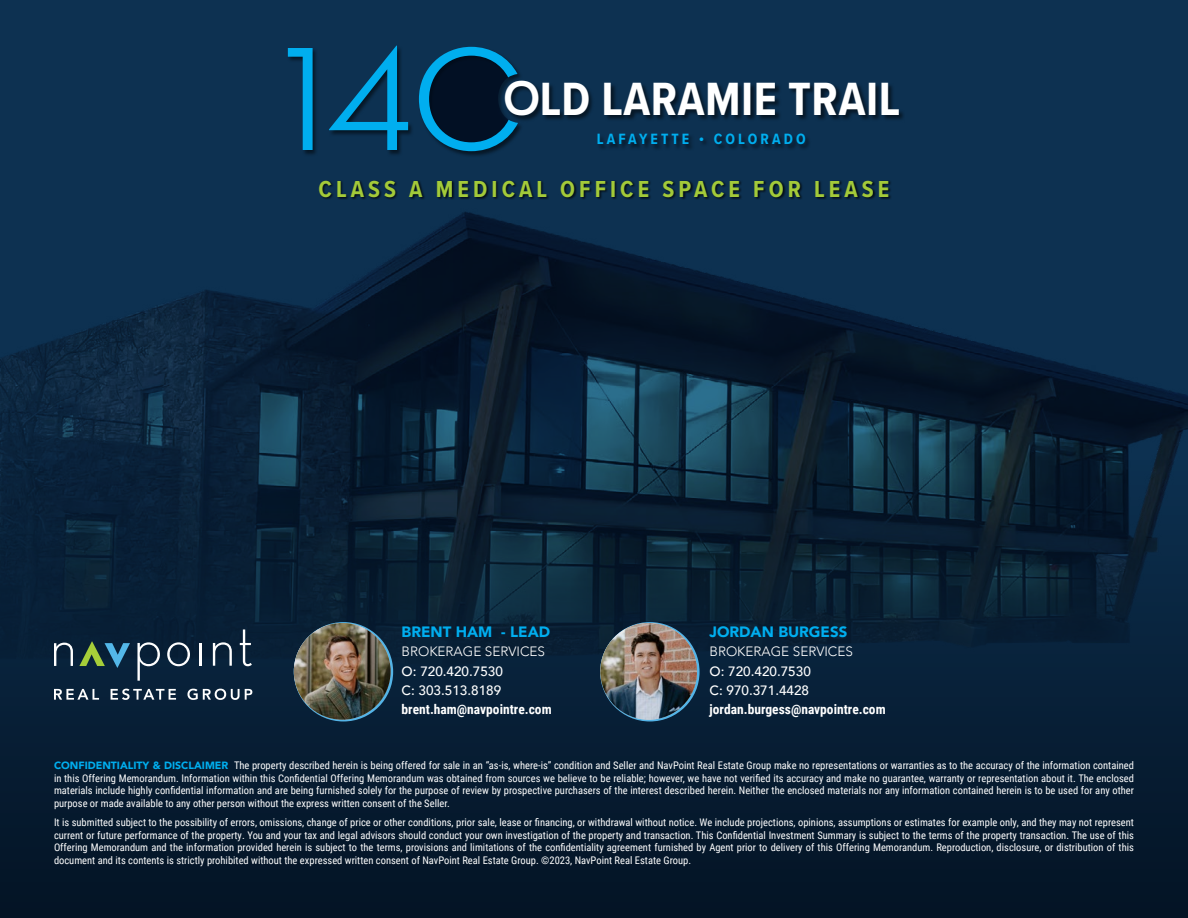
<style>
.page{position:relative;width:1188px;height:918px;background:#0d3151}
.page>*{position:absolute;margin:0;border:0;box-sizing:border-box;transform-origin:0 0}
.t1{font:700 48.3px "Proxima Nova Cond";letter-spacing:.01em;color:#fff}
.t2{font:700 24px "Proxima Nova Cond";letter-spacing:.17em;color:#a3ca39}
.t3{font:700 15.45px "Proxima Nova Cond";letter-spacing:.2em;color:#00aeef}
.t4{font:900 15px "Avenir";color:#00aeef}
.t5{font:500 13.5px/19.2px "Avenir";color:#fff}
.t6{font:700 13.5px "Roboto Condensed";color:#fff}
.t7{font:300 13.5px "Avenir";color:#fff}
.t8{font:10.5px/12.6px "Roboto Condensed";color:#fff;text-align:justify}
.s1{font-family:"Halis R";font-weight:500}
.s2{font-family:"Avenir";font-weight:900;color:#00aeef}
</style>
<div class="page">
<img style="left:484px;top:217px;width:704px;height:242px">
<svg style="left:0;top:212px;width:484px;height:247px"></svg>
<div style="left:0;top:459px;width:1188px;height:459px;background:#072235"></div>
<svg style="left:79px;top:641px;width:51px;height:27px"></svg>
<svg style="left:137px;top:642px;width:23px;height:39px"></svg>
<svg style="left:167px;top:642px;width:23px;height:24px"></svg>
<hr style="left:199px;top:643px;width:3px;height:23px;background:#fff">
<svg style="left:213px;top:642px;width:19px;height:24px"></svg>
<svg style="left:240px;top:629px;width:12px;height:37px"></svg>
<svg style="left:54px;top:643px;width:19px;height:23px"></svg>
<svg style="left:54px;top:689px;width:198px;height:11px"></svg>
<img style="left:294px;top:623px;width:97px;height:97px;border-radius:48px">
<img style="left:600px;top:623px;width:97px;height:97px;border-radius:48px">
<div style="left:320px;top:180px;width:572px;height:19px;background:#000;opacity:.75"></div>
<div style="left:287px;top:45px;width:618px;height:113px;background:#000;opacity:.54"></div>
<svg style="left:288px;top:46px;width:230px;height:105px"></svg>
<h1 class="t1" style="left:502px;top:64px;width:399px"><span class="s1">O</span>LD LARAMIE TRAIL</h1>
<h3 class="t3" style="left:597px;top:128px;width:210px">LAFAYETTE • COLORADO</h3>
<h2 class="t2" style="left:319px;top:171px;width:572px">CLASS A MEDICAL OFFICE SPACE FOR LEASE</h2>
<h3 class="t4" style="left:402px;top:619px;width:150px">BRENT HAM - LEAD</h3>
<p class="t7" style="left:402px;top:644px;width:145px">BROKERAGE SERVICES</p>
<p class="t5" style="left:402px;top:660px;width:103px">O: 720.420.7530<br>C: 303.513.8189</p>
<p class="t6" style="left:402px;top:700px;width:152px">brent.ham@navpointre.com</p>
<h3 class="t4" style="left:710px;top:619px;width:139px">JORDAN BURGESS</h3>
<p class="t7" style="left:710px;top:644px;width:145px">BROKERAGE SERVICES</p>
<p class="t5" style="left:710px;top:660px;width:103px">O: 720.420.7530<br>C: 970.371.4428</p>
<p class="t6" style="left:710px;top:700px;width:178px">jordan.burgess@navpointre.com</p>
<p class="t8" style="left:54px;top:759px;width:1082px"><span class="s2">CONFIDENTIALITY &amp; DISCLAIMER</span> The property described herein is being offered for sale in an “as-is, where-is” condition and Seller and NavPoint Real Estate Group make no representations or warranties as to the accuracy of the information contained in this Offering Memorandum. Information within this Confidential Offering Memorandum was obtained from sources we believe to be reliable; however, we have not verified its accuracy and make no guarantee, warranty or representation about it. The enclosed materials include highly confidential information and are being furnished solely for the purpose of review by prospective purchasers of the interest described herein. Neither the enclosed materials nor any information contained herein is to be used for any other purpose or made available to any other person without the express written consent of the Seller.</p>
<p class="t8" style="left:54px;top:816px;width:1081px">It is submitted subject to the possibility of errors, omissions, change of price or other conditions, prior sale, lease or financing, or withdrawal without notice. We include projections, opinions, assumptions or estimates for example only, and they may not represent current or future performance of the property. You and your tax and legal advisors should conduct your own investigation of the property and transaction. This Confidential Investment Summary is subject to the terms of the property transaction. The use of this Offering Memorandum and the information provided herein is subject to the terms, provisions and limitations of the confidentiality agreement furnished by Agent prior to delivery of this Offering Memorandum. Reproduction, disclosure, or distribution of this document and its contents is strictly prohibited without the expressed written consent of NavPoint Real Estate Group. ©2023, NavPoint Real Estate Group.</p>
</div>
